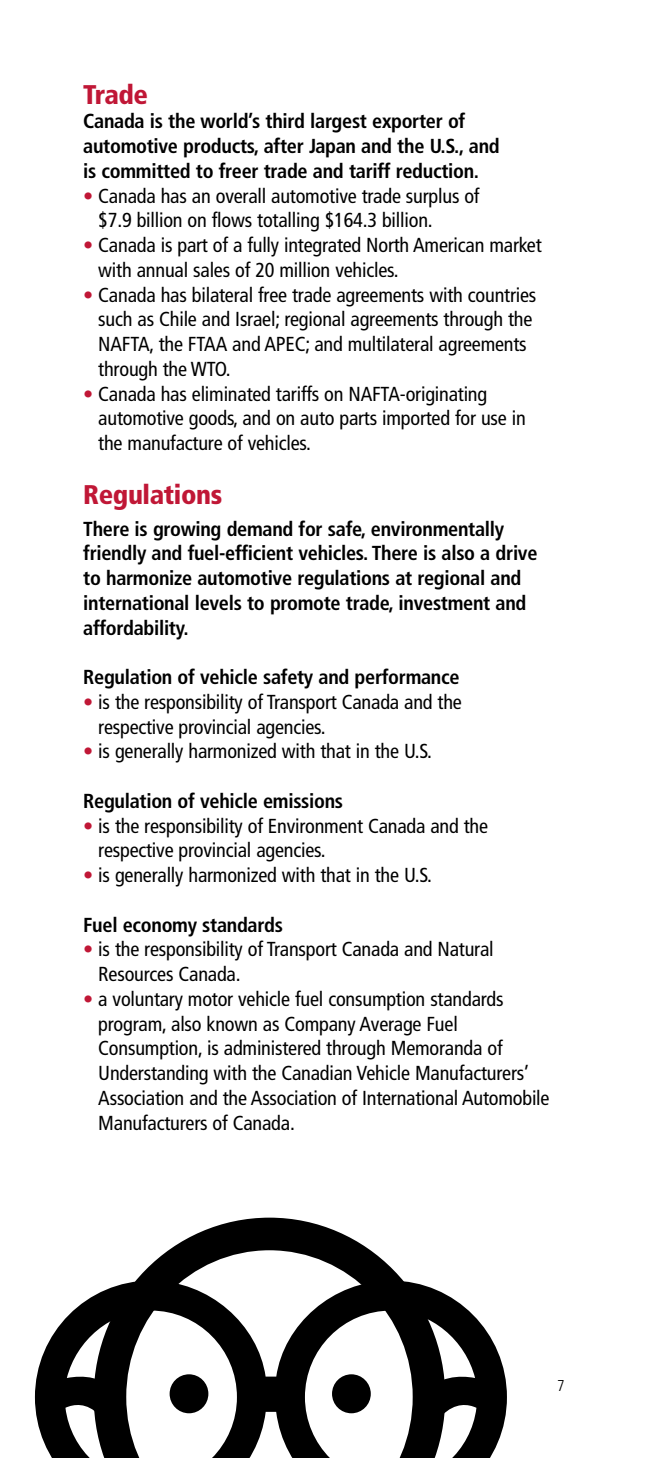
<style>
.page{position:relative;width:648px;height:1458px;background:#fff}
.page>*{position:absolute;margin:0;border:0;box-sizing:border-box;transform-origin:0 0}
.Red_Section_Heads{font:900 condensed 27px "Frutiger";letter-spacing:-.015em;color:#c01736}
.Reg_Text{font:900 condensed 27px "Frutiger";letter-spacing:-.025em;color:#c01736}
.Reg_Text-2{font:condensed 20.25px/24.8px "Frutiger";letter-spacing:-.01em;color:#000}
.Reg_Text-3{font:700 condensed 20.25px/24.8px "Frutiger";letter-spacing:-.015em;color:#000}
.t1{font:300 condensed 15.75px "Frutiger";color:#000}
.s1{color:#c01736}
</style>
<div class="page">
<svg style="left:135px;top:1218px;width:269px;height:63px"></svg>
<svg style="left:35px;top:1281px;width:472px;height:177px"></svg>
<div style="left:170px;top:1374px;width:38px;height:39px;background:#000;border-radius:50%"></div>
<div style="left:332px;top:1374px;width:39px;height:39px;background:#000;border-radius:50%"></div>
<p class="Reg_Text" style="left:83px;top:78px;width:66px">Trade</p>
<p class="Reg_Text-3" style="left:83px;top:109px;width:418px">Canada is the world’s third largest exporter of automotive products, after Japan and the U.S., and is committed to freer trade and tariff reduction.</p>
<p class="Reg_Text-2" style="left:98px;top:183px;width:383px;text-indent:-15px"><span class="s1">•</span> Canada has an overall automotive trade surplus of $7.9 billion on flows totalling $164.3 billion.</p>
<p class="Reg_Text-2" style="left:98px;top:233px;width:445px;text-indent:-15px"><span class="s1">•</span> Canada is part of a fully integrated North American market with annual sales of 20 million vehicles.</p>
<p class="Reg_Text-2" style="left:98px;top:282px;width:440px;text-indent:-15px"><span class="s1">•</span> Canada has bilateral free trade agreements with countries such as Chile and Israel; regional agreements through the NAFTA, the FTAA and APEC; and multilateral agreements through the WTO.</p>
<p class="Reg_Text-2" style="left:98px;top:381px;width:429px;text-indent:-15px"><span class="s1">•</span> Canada has eliminated tariffs on NAFTA-originating automotive goods, and on auto parts imported for use in the manufacture of vehicles.</p>
<p class="Red_Section_Heads" style="left:83px;top:478px;width:140px">Regulations</p>
<p class="Reg_Text-3" style="left:83px;top:516px;width:456px">There is growing demand for safe, environmentally friendly and fuel-efficient vehicles. There is also a drive to harmonize automotive regulations at regional and international levels to promote trade, investment and affordability.</p>
<p class="Reg_Text-3" style="left:83px;top:665px;width:378px">Regulation of vehicle safety and performance</p>
<p class="Reg_Text-2" style="left:98px;top:690px;width:365px;text-indent:-15px"><span class="s1">•</span> is the responsibility of Transport Canada and the respective provincial agencies.</p>
<p class="Reg_Text-2" style="left:83px;top:739px;width:350px"><span class="s1">•</span> is generally harmonized with that in the U.S.</p>
<p class="Reg_Text-3" style="left:83px;top:788px;width:261px">Regulation of vehicle emissions</p>
<p class="Reg_Text-2" style="left:98px;top:813px;width:391px;text-indent:-15px"><span class="s1">•</span> is the responsibility of Environment Canada and the respective provincial agencies.</p>
<p class="Reg_Text-2" style="left:83px;top:863px;width:350px"><span class="s1">•</span> is generally harmonized with that in the U.S.</p>
<p class="Reg_Text-3" style="left:83px;top:912px;width:201px">Fuel economy standards</p>
<p class="Reg_Text-2" style="left:98px;top:937px;width:397px;text-indent:-15px"><span class="s1">•</span> is the responsibility of Transport Canada and Natural<br>Resources Canada.</p>
<p class="Reg_Text-2" style="left:98px;top:987px;width:453px;text-indent:-15px"><span class="s1">•</span> a voluntary motor vehicle fuel consumption standards program, also known as Company Average Fuel Consumption, is administered through Memoranda of Understanding with the Canadian Vehicle Manufacturers’ Association and the Association of International Automobile Manufacturers of Canada.</p>
<p class="t1" style="left:557px;top:1377px;width:9px">7</p>
</div>
